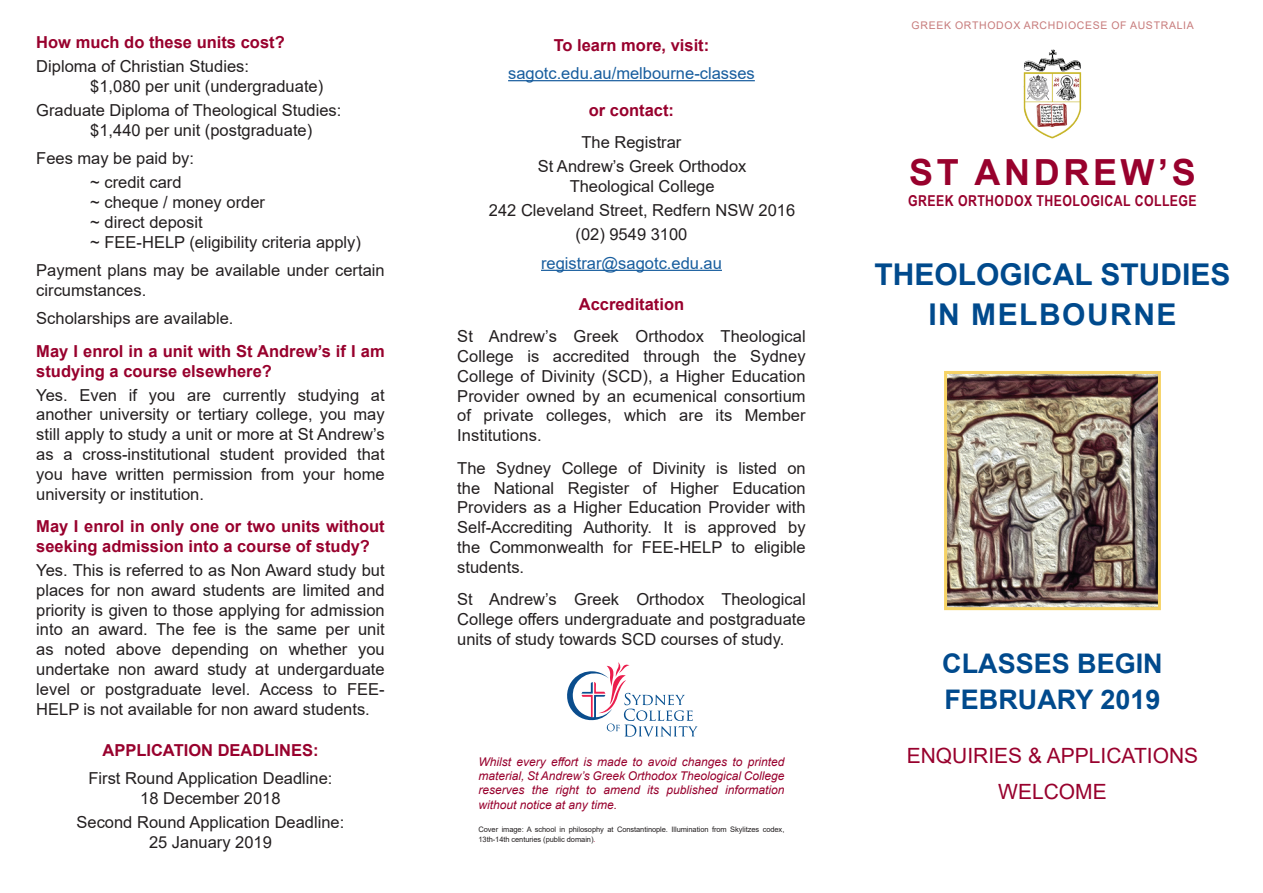
<style>
.page{position:relative;width:1263px;height:893px;background:#fff}
.page>*{position:absolute;margin:0;border:0;box-sizing:border-box;transform-origin:0 0}
.t1{font:700 36px "Arial";letter-spacing:.1em;color:#98012d}
.t2{font:700 30px/40.5px "Arial";color:#004a8d;text-align:center}
.t3{font:700 27px/36px "Arial";color:#004a8d}
.t4{font:21px/36px "Arial";color:#98012d;text-align:center}
.t5{font:16.5px/19.8px "Arial";color:#231f20}
.t6{font:700 16.5px/19.8px "Arial";color:#98012d}
.t7{font:16.5px "Arial";color:#175d9e}
.t8{font:700 15px "Arial Narrow";letter-spacing:.03em;color:#98012d}
.t9{font:italic 12px/14.4px "Arial";color:#98012d;text-align:justify}
.t10{font:10.5px "Arial";letter-spacing:.065em;color:#c77b7b}
.t11{font:7.5px/10.5px "Arial";letter-spacing:-.01em;color:#231f20}
.s1{font-style:italic;color:#98012d}
</style>
<div class="page">
<img style="left:1023px;top:50px;width:59px;height:89px">
<img style="left:944px;top:371px;width:217px;height:240px">
<hr style="left:508px;top:80px;width:247px;height:1px;background:#175d9e">
<hr style="left:541px;top:270px;width:181px;height:1px;background:#175d9e">
<svg style="left:567px;top:662px;width:131px;height:75px"></svg>
<p class="t6" style="left:36px;top:33px;width:250px">How much do these units cost?</p>
<p class="t5" style="left:90px;top:57px;width:234px;text-indent:-54px">Diploma of Christian Studies:<br>$1,080 per unit (undergraduate)</p>
<p class="t5" style="left:90px;top:100px;width:253px;text-indent:-54px">Graduate Diploma of Theological Studies: $1,440 per unit (postgraduate)</p>
<p class="t5" style="left:90px;top:146px;width:105px;line-height:24px;text-indent:-54px">Fees may be paid by: ~ credit card</p>
<p class="t5" style="left:90px;top:192px;width:272px">~ cheque / money order<br>~ direct deposit<br>~ FEE-HELP (eligibility criteria apply)</p>
<p class="t5" style="left:36px;top:260px;width:350px">Payment plans may be available under certain circumstances.</p>
<p class="t5" style="left:36px;top:308px;width:199px">Scholarships are available.</p>
<p class="t6" style="left:36px;top:341px;width:350px">May I enrol in a unit with St Andrew’s if I am studying a course elsewhere?</p>
<p class="t5" style="left:36px;top:385px;width:350px;text-align:justify">Yes. Even if you are currently studying at another university or tertiary college, you may still apply to study a unit or more at St Andrew’s as a cross-institutional student provided that you have written permission from your home university or institution.</p>
<p class="t6" style="left:36px;top:517px;width:350px">May I enrol in only one or two units without seeking admission into a course of study?</p>
<p class="t5" style="left:36px;top:560px;width:350px;text-align:justify">Yes. This is referred to as Non Award study but places for non award students are limited and priority is given to those applying for admission into an award. The fee is the same per unit as noted above depending on whether you undertake non award study at undergarduate level or postgraduate level. Access to FEE-HELP is not available for non award students.</p>
<p class="t6" style="left:102px;top:740px;width:218px">APPLICATION DEADLINES:</p>
<p class="t5" style="left:88px;top:768px;width:245px;text-align:center">First Round Application Deadline:<br>18 December 2018</p>
<p class="t5" style="left:77px;top:812px;width:269px;text-align:center">Second Round Application Deadline:<br>25 January 2019</p>
<p class="t6" style="left:554px;top:35px;width:157px">To learn more, visit:</p>
<p class="t7" style="left:508px;top:62px;width:248px">sagotc.edu.au/melbourne-classes</p>
<p class="t6" style="left:589px;top:100px;width:87px">or contact:</p>
<p class="t5" style="left:538px;top:130px;width:210px;line-height:24px;text-indent:44px">The Registrar<br>St Andrew’s Greek Orthodox</p>
<p class="t5" style="left:570px;top:176px;width:146px">Theological College</p>
<p class="t5" style="left:489px;top:200px;width:308px">242 Cleveland Street, Redfern NSW 2016</p>
<p class="t5" style="left:575px;top:224px;width:113px">(02) 9549 3100</p>
<p class="t7" style="left:541px;top:251px;width:182px">registrar@sagotc.edu.au</p>
<p class="t6" style="left:579px;top:294px;width:107px">Accreditation</p>
<p class="t5" style="left:457px;top:326px;width:350px;text-align:justify">St Andrew’s Greek Orthodox Theological College is accredited through the Sydney College of Divinity (SCD), a Higher Education Provider owned by an ecumenical consortium of private colleges, which are its Member Institutions.</p>
<p class="t5" style="left:457px;top:458px;width:350px;text-align:justify">The Sydney College of Divinity is listed on the National Register of Higher Education Providers as a Higher Education Provider with Self-Accrediting Authority. It is approved by the Commonwealth for FEE-HELP to eligible students.</p>
<p class="t5" style="left:457px;top:589px;width:350px;text-align:justify">St Andrew’s Greek Orthodox Theological College offers undergraduate and postgraduate units of study towards SCD courses of study.</p>
<p class="t9" style="left:478px;top:754px;width:307px">Whilst every effort is made to avoid changes to printed material, St Andrew’s Greek Orthodox Theological College reserves the right to amend its published information without notice at any time.</p>
<p class="t11" style="left:478px;top:824px;width:307px">Cover image: A school in philosophy at Constantinople. Illumination from Skylitzes codex,<br>13th-14th centuries (public domain)<span class="s1">.</span></p>
<p class="t10" style="left:912px;top:18px;width:284px">GREEK ORTHODOX ARCHDIOCESE OF AUSTRALIA</p>
<h1 class="t1" style="left:909px;top:147px;width:288px">ST ANDREW’S</h1>
<p class="t8" style="left:908px;top:189px;width:290px">GREEK ORTHODOX THEOLOGICAL COLLEGE</p>
<h2 class="t2" style="left:874px;top:254px;width:358px">THEOLOGICAL STUDIES<br>IN MELBOURNE</h2>
<h3 class="t3" style="left:942px;top:646px;width:222px">CLASSES BEGIN<br>FEBRUARY 2019</h3>
<p class="t4" style="left:907px;top:737px;width:293px">ENQUIRIES &amp; APPLICATIONS<br>WELCOME</p>
</div>
